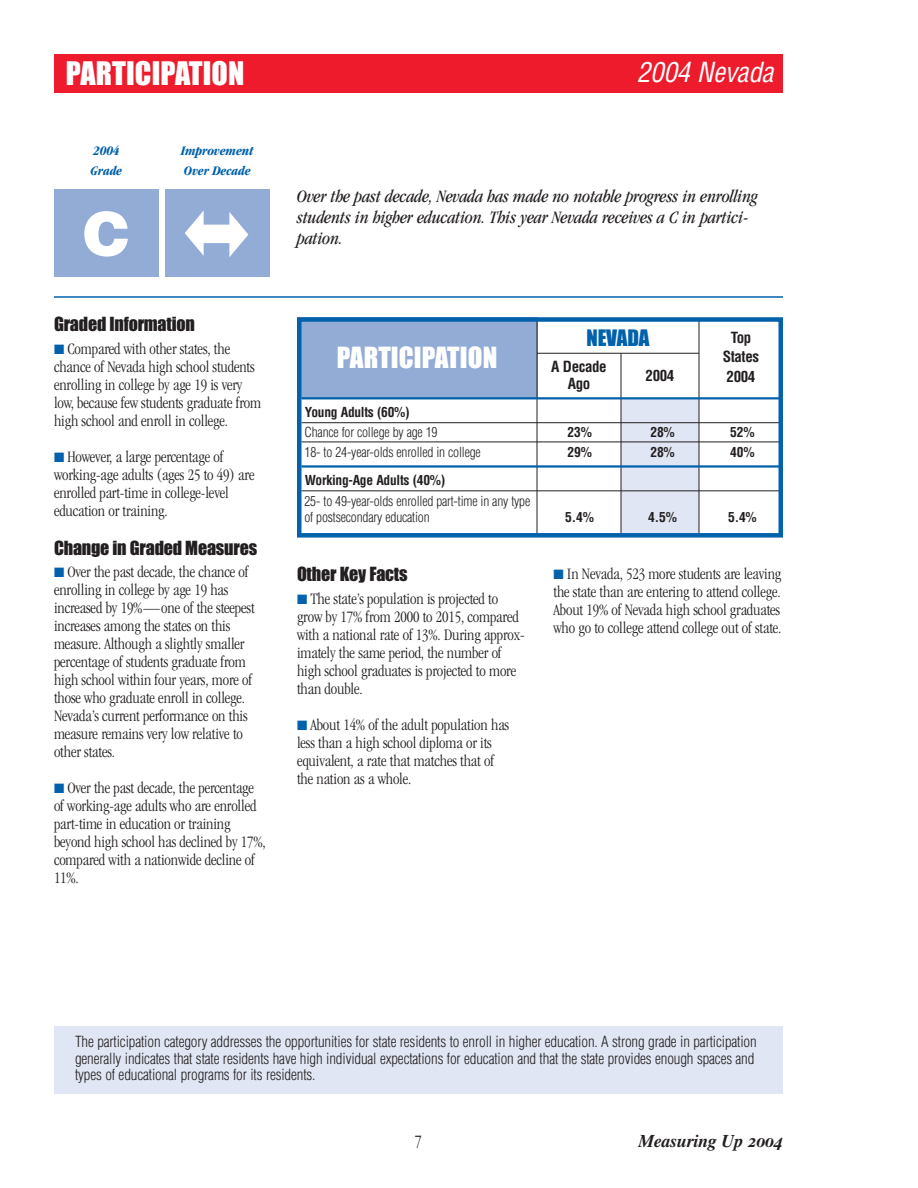
<style>
.page{position:relative;width:918px;height:1188px;background:#fff}
.page>*{position:absolute;margin:0;border:0;box-sizing:border-box;transform-origin:0 0}
.t1{font:900 60px "Helvetica";color:#fff}
.t2{font:30px "Impact";letter-spacing:.005em;color:#fff}
.t3{font:27px "Impact";letter-spacing:.005em;color:#fff}
.t4{font:italic condensed 27px "Helvetica";letter-spacing:-.01em;color:#fff}
.t5{font:21px "Impact";letter-spacing:-.005em;color:#0161aa}
.t6{font:italic condensed 18px/21px "Garamond";letter-spacing:-.01em;color:#231f20}
.t7{font:18px "Impact";letter-spacing:-.01em;color:#231f20}
.t8{font:18px "Times Bold Italic Os F";letter-spacing:-.015em;color:#231f20}
.t9{font:300 condensed 18px "Garamond";color:#231f20}
.t10{font:300 condensed 16.5px/18px "Garamond";letter-spacing:-.01em;color:#231f20}
.t11{font:300 condensed 15px/16.5px "Helvetica";letter-spacing:-.01em;color:#231f20}
.t12{font:700 condensed 15px/19.5px "Helvetica";letter-spacing:-.025em;color:#231f20;text-align:center}
.t13{font:300 condensed 13.5px/16.2px "Helvetica";letter-spacing:-.015em;color:#231f20}
.t14{font:700 condensed 13.5px "Helvetica";letter-spacing:-.02em;color:#231f20}
.t15{font:italic 700 condensed 13.5px/19.5px "Garamond";letter-spacing:-.01em;color:#0161aa}
.s1{color:#0161aa}
</style>
<div class="page">
<div style="left:297px;top:317px;width:240px;height:81px;background:#93acd6"></div>
<hr style="left:537px;top:320px;width:1px;height:216px;background:#231f20">
<div style="left:54px;top:54px;width:729px;height:39px;background:#ee1b2c"></div>
<div style="left:621px;top:398px;width:78px;height:139px;background:#e0e6f3"></div>
<hr style="left:537px;top:353px;width:162px;height:1px;background:#231f20">
<hr style="left:699px;top:319px;width:1px;height:216px;background:#231f20">
<hr style="left:621px;top:353px;width:1px;height:183px;background:#231f20">
<hr style="left:301px;top:397px;width:480px;height:2px;background:#0161aa">
<hr style="left:301px;top:422px;width:480px;height:1px;background:#231f20">
<hr style="left:301px;top:442px;width:480px;height:1px;background:#231f20">
<hr style="left:301px;top:465px;width:480px;height:3px;background:#0161aa">
<hr style="left:301px;top:491px;width:480px;height:1px;background:#231f20">
<div style="left:54px;top:1026px;width:729px;height:68px;background:#e0e6f3"></div>
<div style="left:297px;top:317px;width:486px;height:221px;border:4px solid #0161aa"></div>
<hr style="left:54px;top:296px;width:729px;height:2px;background:#0161aa">
<div style="left:165px;top:189px;width:105px;height:88px;background:#93acd6"></div>
<svg style="left:185px;top:210px;width:63px;height:47px"></svg>
<div style="left:54px;top:189px;width:105px;height:87px;background:#93acd6"></div>
<h2 class="t2" style="left:66px;top:64px;width:180px">PARTICIPATION</h2>
<h3 class="t4" style="left:637px;top:62px;width:138px">2004 Nevada</h3>
<p class="t15" style="left:91px;top:142px;width:33px">2004<br>Grade</p>
<p class="t15" style="left:181px;top:143px;width:74px">Improvement<br>Over Decade</p>
<h1 class="t1" style="left:83px;top:212px;width:48px">C</h1>
<p class="t7" style="left:54px;top:319px;width:142px">Graded Information</p>
<p class="t10" style="left:54px;top:341px;width:209px"><span class="s1">■</span> Compared with other states, the chance of Nevada high school students enrolling in college by age 19 is very low, because few students graduate from high school and enroll in college.</p>
<p class="t10" style="left:54px;top:449px;width:202px"><span class="s1">■</span> However, a large percentage of working-age adults (ages 25 to 49) are enrolled part-time in college-level education or training.</p>
<p class="t7" style="left:54px;top:542px;width:205px">Change in Graded Measures</p>
<p class="t10" style="left:54px;top:564px;width:202px"><span class="s1">■</span> Over the past decade, the chance of enrolling in college by age 19 has increased by 19%—one of the steepest increases among the states on this measure. Although a slightly smaller percentage of students graduate from high school within four years, more of those who graduate enroll in college.<br>Nevada’s current performance on this measure remains very low relative to other states.</p>
<p class="t10" style="left:54px;top:780px;width:213px"><span class="s1">■</span> Over the past decade, the percentage of working-age adults who are enrolled part-time in education or training beyond high school has declined by 17%, compared with a nationwide decline of<br>11%.</p>
<p class="t6" style="left:297px;top:187px;width:463px">Over the past decade, Nevada has made no notable progress in enrolling students in higher education. This year Nevada receives a C in partici&shy;pation.</p>
<h3 class="t3" style="left:337px;top:349px;width:162px">PARTICIPATION</h3>
<p class="t5" style="left:586px;top:331px;width:65px">NEVADA</p>
<p class="t12" style="left:723px;top:329px;width:38px">Top<br>States<br>2004</p>
<p class="t12" style="left:551px;top:360px;width:57px;line-height:16.5px">A Decade<br>Ago</p>
<p class="t12" style="left:646px;top:367px;width:30px">2004</p>
<p class="t14" style="left:305px;top:407px;width:106px">Young Adults (60%)</p>
<p class="t13" style="left:304px;top:426px;width:135px">Chance for college by age 19</p>
<p class="t14" style="left:567px;top:427px;width:26px">23%</p>
<p class="t14" style="left:650px;top:427px;width:26px">28%</p>
<p class="t14" style="left:730px;top:427px;width:26px">52%</p>
<p class="t13" style="left:305px;top:445px;width:178px">18- to 24-year-olds enrolled in college</p>
<p class="t14" style="left:567px;top:447px;width:26px">29%</p>
<p class="t14" style="left:650px;top:447px;width:26px">28%</p>
<p class="t14" style="left:730px;top:447px;width:26px">40%</p>
<p class="t14" style="left:305px;top:475px;width:142px">Working-Age Adults (40%)</p>
<p class="t13" style="left:304px;top:494px;width:227px">25- to 49-year-olds enrolled part-time in any type of postsecondary education</p>
<p class="t14" style="left:565px;top:512px;width:30px">5.4%</p>
<p class="t14" style="left:648px;top:512px;width:30px">4.5%</p>
<p class="t14" style="left:728px;top:512px;width:30px">5.4%</p>
<p class="t7" style="left:297px;top:568px;width:112px">Other Key Facts</p>
<p class="t10" style="left:297px;top:591px;width:229px"><span class="s1">■</span> The state’s population is projected to grow by 17% from 2000 to 2015, compared with a national rate of 13%. During approx&shy;imately the same period, the number of high school graduates is projected to more than double.</p>
<p class="t10" style="left:297px;top:717px;width:214px"><span class="s1">■</span> About 14% of the adult population has less than a high school diploma or its equivalent, a rate that matches that of the nation as a whole.</p>
<p class="t10" style="left:554px;top:566px;width:230px;text-align:justify"><span class="s1">■</span> In Nevada, 523 more students are leaving the state than are entering to attend college.<br>About 19% of Nevada high school graduates who go to college attend college out of state.</p>
<p class="t11" style="left:75px;top:1035px;width:683px">The participation category addresses the opportunities for state residents to enroll in higher education. A strong grade in participation generally indicates that state residents have high individual expectations for education and that the state provides enough spaces and types of educational programs for its residents.</p>
<p class="t9" style="left:415px;top:1134px;width:9px">7</p>
<p class="t8" style="left:638px;top:1134px;width:146px">Measuring Up 2004</p>
</div>
